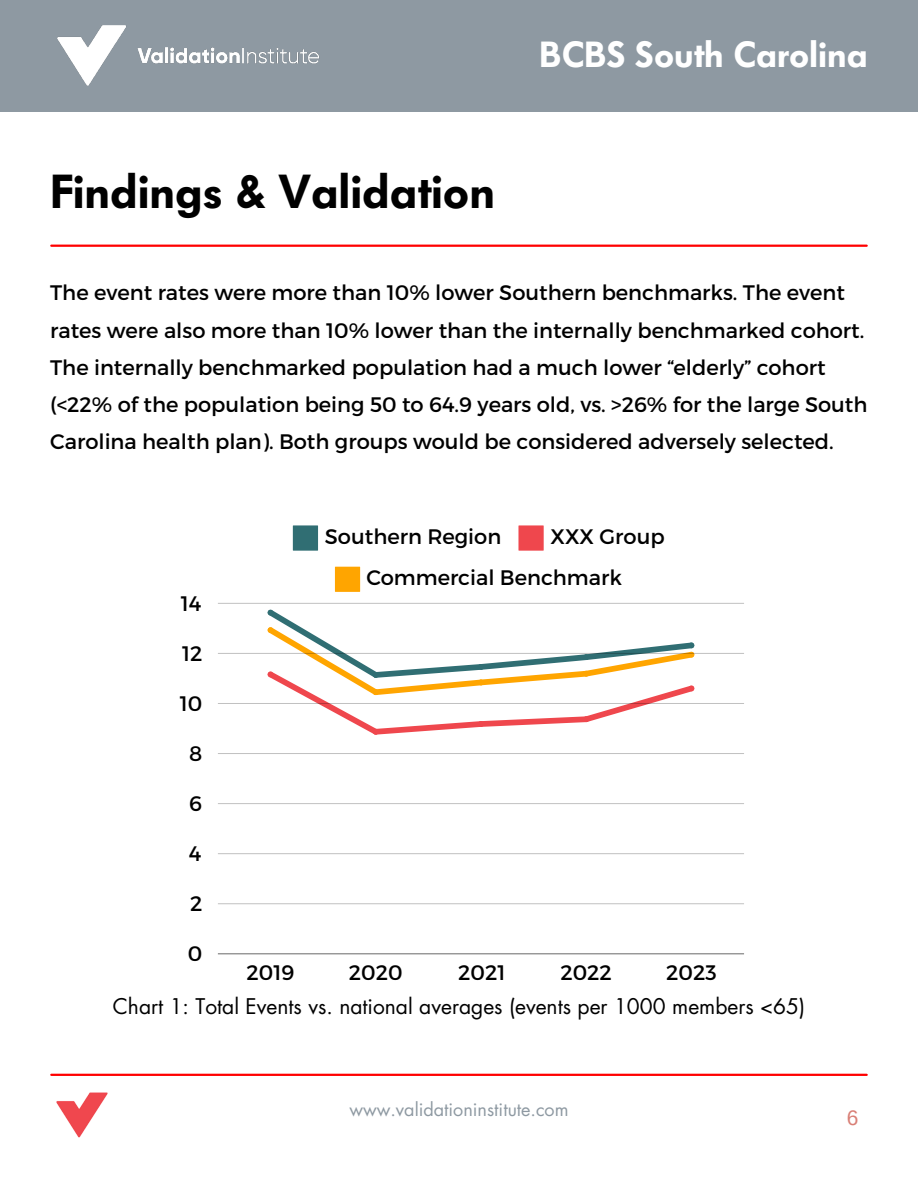
<style>
.page{position:relative;width:918px;height:1188px;background:#fff}
.page>*{position:absolute;margin:0;border:0;box-sizing:border-box;transform-origin:0 0}
.t1{font:600 47.25px "Futura BQ";color:#000}
.t2{font:600 36px "Futura BQ";color:#fff}
.t3{font:21px/37.2px "Montserrat";color:#000}
.t4{font:21px "Futura LT";color:#000}
.t5{font:21px "Arimo";color:#d97f76}
.t6{font:18px "Futura LT";color:#8e99a2}
</style>
<div class="page">
<div style="left:0;top:0;width:918px;height:112px;background:#8e99a2"></div>
<img style="left:57px;top:25px;width:262px;height:61px">
<hr style="left:51px;top:1074px;width:816px;height:2px;background:#f00">
<img style="left:56px;top:1092px;width:52px;height:46px">
<hr style="left:51px;top:245px;width:816px;height:2px;background:#f00">
<svg style="left:293px;top:525px;width:25px;height:26px"></svg>
<svg style="left:518px;top:525px;width:26px;height:26px"></svg>
<svg style="left:335px;top:567px;width:25px;height:25px"></svg>
<svg style="left:267px;top:609px;width:428px;height:126px"></svg>
<hr style="left:218px;top:954px;width:526px;height:1px;background:#cecece">
<hr style="left:218px;top:903px;width:526px;height:1px;background:#d0d0d0">
<hr style="left:218px;top:853px;width:526px;height:1px;background:#cbcbcb">
<hr style="left:218px;top:803px;width:526px;height:1px;background:#c7c7c7">
<hr style="left:218px;top:753px;width:526px;height:1px;background:#c2c2c2">
<hr style="left:218px;top:703px;width:526px;height:1px;background:#000;opacity:.25">
<hr style="left:218px;top:653px;width:526px;height:1px;background:#000;opacity:.25">
<hr style="left:218px;top:603px;width:526px;height:1px;background:#cacaca">
<p class="t1" style="left:50px;top:164px;width:446px">Findings &amp; Validation</p>
<p class="t2" style="left:539px;top:33px;width:330px">BCBS South Carolina</p>
<h1 class="t3" style="left:50px;top:273px;width:819px">The event rates were more than 10% lower Southern benchmarks. The event rates were also more than 10% lower than the internally benchmarked cohort.<br>The internally benchmarked population had a much lower “elderly” cohort (&lt;22% of the population being 50 to 64.9 years old, vs. &gt;26% for the large South Carolina health plan). Both groups would be considered adversely selected.</h1>
<p class="t3" style="left:181px;top:584px;width:22px">14</p>
<p class="t3" style="left:182px;top:634px;width:22px">12</p>
<p class="t3" style="left:180px;top:684px;width:24px">10</p>
<p class="t3" style="left:189px;top:734px;width:15px">8</p>
<p class="t3" style="left:189px;top:784px;width:14px">6</p>
<p class="t3" style="left:189px;top:834px;width:14px">4</p>
<p class="t3" style="left:190px;top:884px;width:14px">2</p>
<p class="t3" style="left:188px;top:934px;width:16px">0</p>
<p class="t3" style="left:325px;top:517px;width:178px">Southern Region</p>
<p class="t3" style="left:366px;top:515px;width:300px;line-height:41.2px;text-indent:184px">XXX Group<br>Commercial Benchmark</p>
<p class="t3" style="left:247px;top:953px;width:49px">2019</p>
<p class="t3" style="left:349px;top:953px;width:55px">2020</p>
<p class="t3" style="left:458px;top:953px;width:49px">2021</p>
<p class="t3" style="left:560px;top:953px;width:53px">2022</p>
<p class="t3" style="left:666px;top:953px;width:52px">2023</p>
<p class="t4" style="left:113px;top:993px;width:694px">Chart 1: Total Events vs. national averages (events per 1000 members &lt;65)</p>
<h3 class="t6" style="left:349px;top:1098px;width:221px">www.validationinstitute.com</h3>
<h3 class="t5" style="left:847px;top:1106px;width:13px">6</h3>
</div>
